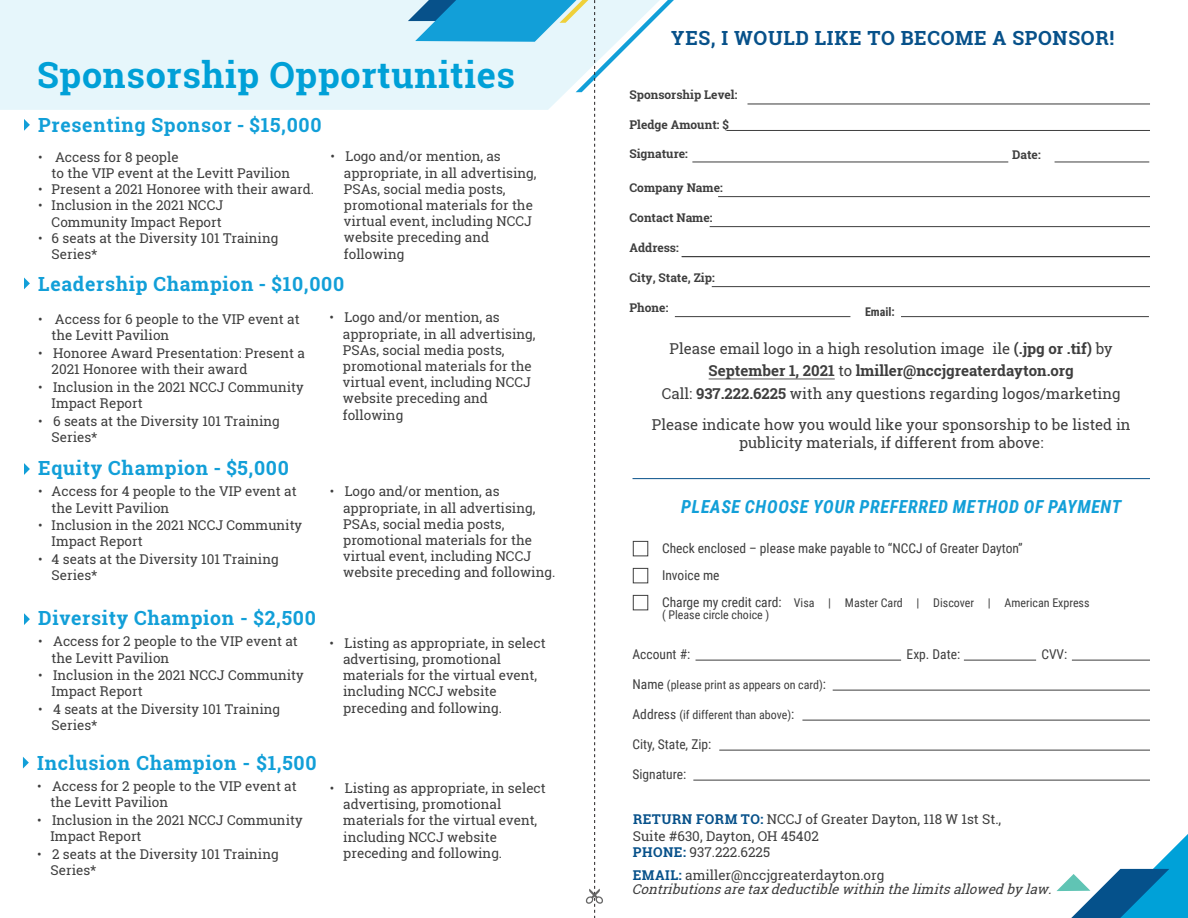
<style>
.page{position:relative;width:1188px;height:918px;background:#fff}
.page>*{position:absolute;margin:0;border:0;box-sizing:border-box;transform-origin:0 0}
.t1{font:700 36px "Roboto Slab";letter-spacing:.02em;color:#00a0d7}
.t2{font:700 19.5px "Roboto Slab";letter-spacing:.035em;color:#129fd8}
.t3{font:700 19.5px "Roboto Slab";letter-spacing:.035em;color:#07518a}
.t4{font:italic 700 18px "Roboto Condensed";letter-spacing:.035em;color:#129fd8}
.t5{font:15px/22.5px "Roboto Slab";color:#3e3e3e;text-align:center}
.t6{font:13.5px/16.2px "Roboto Slab";color:#3e3e3e}
.t7{font:13.5px "Roboto Condensed";color:#3e3e3e}
.t8{font:italic 13.5px/13.5px "Roboto Slab";color:#3e3e3e}
.t9{font:13.5px/16.4px "Roboto Slab";color:#3e3e3e}
.t10{font:12px "Roboto Condensed";color:#3e3e3e}
.t11{font:700 12px "Roboto Slab";color:#3e3e3e}
.t12{font:700 12px "Roboto Condensed";color:#3e3e3e}
.s1{font-family:"Roboto Condensed"}
.s2{font-weight:700}
.s3{font-size:13.5px}
.s4{font-weight:700;color:#07518a}
.s5{font-weight:700;font-style:normal;color:#07518a}
.s6{font-style:normal}
</style>
<div class="page">
<hr style="left:1072px;top:660px;width:78px;height:1px;background:#3e3e3e">
<hr style="left:964px;top:660px;width:72px;height:1px;background:#3e3e3e">
<hr style="left:693px;top:780px;width:457px;height:1px;background:#3e3e3e">
<hr style="left:719px;top:750px;width:431px;height:1px;background:#3e3e3e">
<hr style="left:802px;top:720px;width:348px;height:1px;background:#3e3e3e">
<hr style="left:833px;top:690px;width:317px;height:1px;background:#3e3e3e">
<hr style="left:696px;top:660px;width:205px;height:1px;background:#3e3e3e">
<hr style="left:633px;top:478px;width:517px;height:1px;background:#07518a">
<hr style="left:901px;top:316px;width:248px;height:1px;background:#3e3e3e">
<hr style="left:675px;top:316px;width:175px;height:1px;background:#3e3e3e">
<hr style="left:682px;top:256px;width:468px;height:1px;background:#3e3e3e">
<hr style="left:712px;top:286px;width:438px;height:1px;background:#3e3e3e">
<hr style="left:710px;top:226px;width:440px;height:1px;background:#3e3e3e">
<hr style="left:718px;top:196px;width:432px;height:1px;background:#3e3e3e">
<hr style="left:1055px;top:162px;width:94px;height:1px;background:#3e3e3e">
<hr style="left:692px;top:162px;width:316px;height:1px;background:#3e3e3e">
<hr style="left:726px;top:130px;width:424px;height:1px;background:#3e3e3e">
<svg style="left:1056px;top:834px;width:132px;height:84px"></svg>
<div style="left:0;top:0;width:408px;height:110px;background:#e6f6fb"></div>
<svg style="left:24px;top:119px;width:6px;height:12px"></svg>
<svg style="left:24px;top:278px;width:6px;height:11px"></svg>
<svg style="left:24px;top:463px;width:6px;height:12px"></svg>
<svg style="left:24px;top:613px;width:6px;height:12px"></svg>
<svg style="left:408px;top:0;width:266px;height:918px"></svg>
<svg style="left:23px;top:757px;width:6px;height:12px"></svg>
<hr style="left:748px;top:104px;width:402px;height:1px;background:#3e3e3e">
<hr style="left:709px;top:379px;width:126px;height:1px;background:#3e3e3e">
<h1 class="t1" style="left:37px;top:50px;width:480px">Sponsorship Opportunities</h1>
<h2 class="t2" style="left:38px;top:111px;width:285px">Presenting Sponsor - $15,000</h2>
<p class="t6" style="left:52px;top:149px;width:240px;text-indent:-13px"><span class="s1">•</span> Access for 8 people<br>to the VIP event at the Levitt Pavilion</p>
<p class="t6" style="left:38px;top:181px;width:278px"><span class="s1">•</span> Present a 2021 Honoree with their award.</p>
<p class="t6" style="left:38px;top:197px;width:187px;text-align:right"><span class="s1">•</span> Inclusion in the 2021 NCCJ<br>Community Impact Report</p>
<p class="t6" style="left:52px;top:230px;width:228px;text-indent:-14px"><span class="s1">•</span> 6 seats at the Diversity 101 Training<br>Series*</p>
<p class="t6" style="left:344px;top:148px;width:194px;text-indent:-13px"><span class="s1">•</span> Logo and/or mention, as appropriate, in all advertising,<br>PSAs, social media posts, promotional materials for the virtual event, including NCCJ website preceding and following</p>
<p class="t2" style="left:38px;top:271px;width:307px">Leadership Champion - $10,000</p>
<p class="t6" style="left:52px;top:311px;width:249px;text-indent:-13px"><span class="s1">•</span> Access for 6 people to the VIP event at the Levitt Pavilion</p>
<p class="t6" style="left:52px;top:345px;width:255px;text-indent:-14px"><span class="s1">•</span> Honoree Award Presentation: Present a<br>2021 Honoree with their award</p>
<p class="t6" style="left:52px;top:379px;width:254px;text-indent:-14px"><span class="s1">•</span> Inclusion in the 2021 NCCJ Community<br>Impact Report</p>
<p class="t6" style="left:52px;top:413px;width:230px;text-indent:-14px"><span class="s1">•</span> 6 seats at the Diversity 101 Training<br>Series*</p>
<p class="t2" style="left:38px;top:454px;width:252px">Equity Champion - $5,000</p>
<p class="t6" style="left:52px;top:483px;width:246px;text-indent:-14px"><span class="s1">•</span> Access for 4 people to the VIP event at the Levitt Pavilion</p>
<p class="t6" style="left:52px;top:517px;width:252px;text-indent:-14px"><span class="s1">•</span> Inclusion in the 2021 NCCJ Community<br>Impact Report</p>
<p class="t6" style="left:52px;top:551px;width:229px;text-indent:-14px"><span class="s1">•</span> 4 seats at the Diversity 101 Training<br>Series*</p>
<p class="t2" style="left:38px;top:605px;width:279px">Diversity Champion - $2,500</p>
<p class="t6" style="left:52px;top:633px;width:248px;text-indent:-13px"><span class="s1">•</span> Access for 2 people to the VIP event at the Levitt Pavilion</p>
<p class="t6" style="left:52px;top:667px;width:254px;text-indent:-13px"><span class="s1">•</span> Inclusion in the 2021 NCCJ Community<br>Impact Report</p>
<p class="t6" style="left:52px;top:701px;width:230px;text-indent:-13px"><span class="s1">•</span> 4 seats at the Diversity 101 Training<br>Series*</p>
<h2 class="t2" style="left:37px;top:749px;width:281px">Inclusion Champion - $1,500</h2>
<p class="t6" style="left:51px;top:778px;width:248px;text-indent:-13px"><span class="s1">•</span> Access for 2 people to the VIP event at the Levitt Pavilion</p>
<p class="t6" style="left:51px;top:812px;width:254px;text-indent:-13px"><span class="s1">•</span> Inclusion in the 2021 NCCJ Community<br>Impact Report</p>
<p class="t6" style="left:51px;top:846px;width:230px;text-indent:-13px"><span class="s1">•</span> 2 seats at the Diversity 101 Training<br>Series*</p>
<p class="t6" style="left:343px;top:309px;width:194px;text-indent:-13px"><span class="s1">•</span> Logo and/or mention, as appropriate, in all advertising,<br>PSAs, social media posts, promotional materials for the virtual event, including NCCJ website preceding and following</p>
<p class="t6" style="left:343px;top:483px;width:214px;text-indent:-13px"><span class="s1">•</span> Logo and/or mention, as appropriate, in all advertising,<br>PSAs, social media posts, promotional materials for the virtual event, including NCCJ website preceding and following.</p>
<p class="t6" style="left:343px;top:635px;width:204px;text-indent:-13px"><span class="s1">•</span> Listing as appropriate, in select advertising, promotional materials for the virtual event, including NCCJ website preceding and following.</p>
<p class="t6" style="left:343px;top:780px;width:204px;text-indent:-13px"><span class="s1">•</span> Listing as appropriate, in select advertising, promotional materials for the virtual event, including NCCJ website preceding and following.</p>
<p class="t3" style="left:671px;top:24px;width:444px">YES, I WOULD LIKE TO BECOME A SPONSOR!</p>
<p class="t11" style="left:630px;top:87px;width:109px">Sponsorship Level:</p>
<p class="t11" style="left:630px;top:116px;width:101px">Pledge Amount: $</p>
<p class="t11" style="left:630px;top:145px;width:60px">Signature:</p>
<p class="t11" style="left:630px;top:180px;width:95px">Company Name:</p>
<p class="t11" style="left:630px;top:210px;width:85px">Contact Name:</p>
<p class="t11" style="left:630px;top:240px;width:51px">Address:</p>
<p class="t11" style="left:630px;top:270px;width:87px">City, State, Zip:</p>
<p class="t11" style="left:630px;top:300px;width:40px">Phone:</p>
<p class="t12" style="left:865px;top:304px;width:31px">Email:</p>
<p class="t11" style="left:1012px;top:147px;width:30px">Date:</p>
<p class="t5" style="left:662px;top:337px;width:460px">Please email logo in a high resolution image ile <span class="s2">(.jpg or .tif)</span> by<br><span class="s2">September 1, 2021</span> to <span class="s2">lmiller@nccjgreaterdayton.org<br></span>Call: <span class="s2">937.222.6225</span> with any questions regarding logos/marketing</p>
<p class="t5" style="left:652px;top:416px;width:480px;line-height:18px">Please indicate how you would like your sponsorship to be listed in publicity materials, if different from above:</p>
<p class="t4" style="left:681px;top:494px;width:442px">PLEASE CHOOSE YOUR PREFERRED METHOD OF PAYMENT</p>
<p class="t7" style="left:662px;top:539px;width:362px">Check enclosed – please make payable to “NCCJ of Greater Dayton”</p>
<p class="t7" style="left:662px;top:566px;width:59px">Invoice me</p>
<p class="t10" style="left:662px;top:594px;width:429px"><span class="s3">Charge my credit card:</span> Visa | Master Card | Discover | American Express</p>
<p class="t10" style="left:662px;top:607px;width:109px">( Please circle choice )</p>
<p class="t7" style="left:633px;top:645px;width:59px">Account #:</p>
<p class="t7" style="left:907px;top:645px;width:55px">Exp. Date:</p>
<p class="t7" style="left:1041px;top:645px;width:27px">CVV:</p>
<p class="t10" style="left:633px;top:676px;width:195px"><span class="s3">Name</span> (please print as appears on card)<span class="s3">:</span></p>
<p class="t10" style="left:633px;top:706px;width:163px"><span class="s3">Address</span> (if different than above)<span class="s3">:</span></p>
<p class="t7" style="left:633px;top:735px;width:80px">City, State, Zip:</p>
<p class="t7" style="left:633px;top:765px;width:55px">Signature:</p>
<p class="t9" style="left:633px;top:811px;width:370px"><span class="s4">RETURN FORM TO:</span> NCCJ of Greater Dayton, 118 W 1st St.,<br>Suite #630, Dayton, OH 45402<br><span class="s4">PHONE:</span> 937.222.6225</p>
<p class="t8" style="left:632px;top:869px;width:426px"><span class="s5">EMAIL:</span> <span class="s6">amiller@nccjgreaterdayton.org<br></span>Contributionsaretaxdeductiblewithinthelimitsallowedbylaw.</p>
</div>
